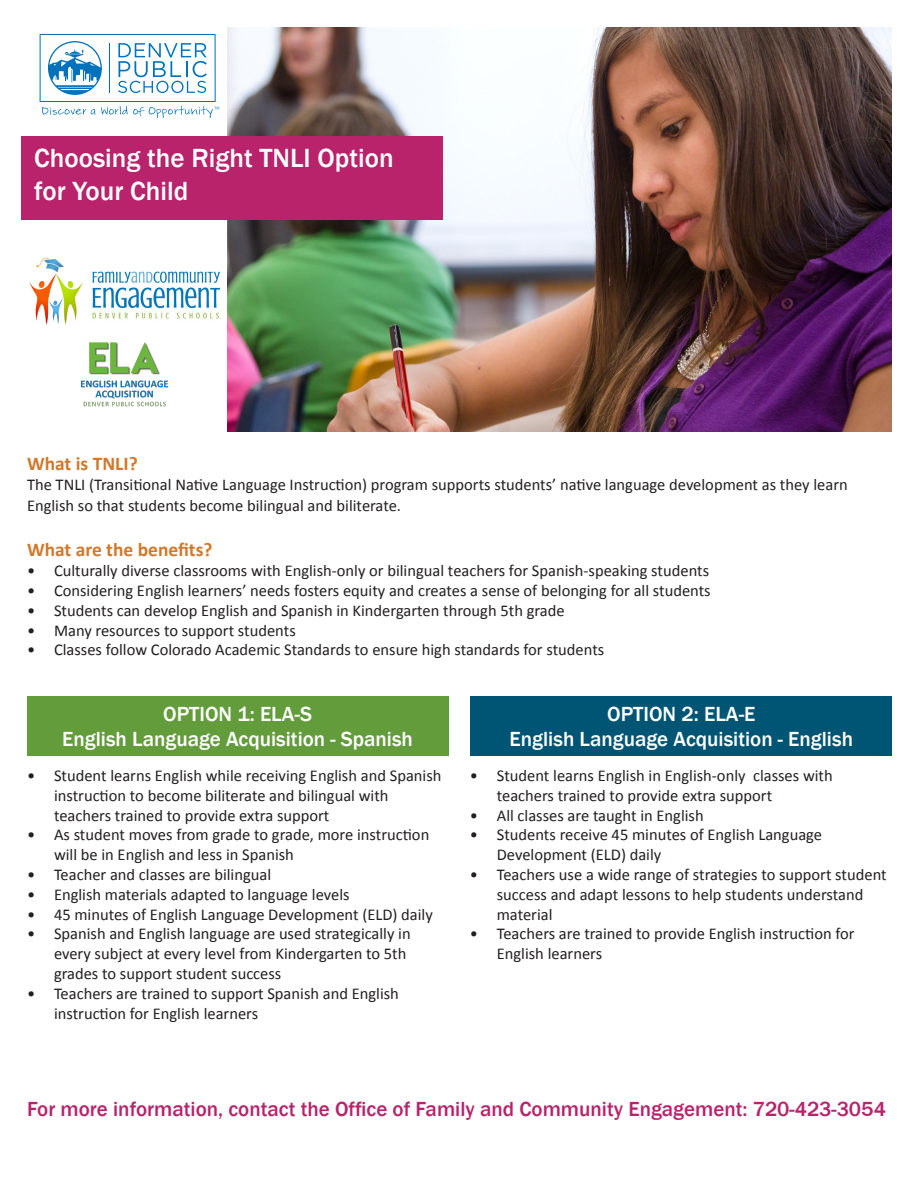
<style>
.page{position:relative;width:918px;height:1188px;background:#fff}
.page>*{position:absolute;margin:0;border:0;box-sizing:border-box;transform-origin:0 0}
.t1{font:500 27px/32.4px "Franklin Gothic";color:#fff}
.t2{font:500 21px "Franklin Gothic";color:#fff}
.t3{font:500 21px "Franklin Gothic";color:#b8236b}
.t4{font:700 19.5px "Calibri";color:#d2782a}
.t5{font:16.5px/19.8px "Calibri";color:#231f20}
</style>
<div class="page">
<img style="left:228px;top:27px;width:664px;height:405px">
<svg style="left:40px;top:34px;width:179px;height:84px"></svg>
<div style="left:22px;top:137px;width:421px;height:83px;background:#b8236b"></div>
<div style="left:27px;top:697px;width:421px;height:59px;background:#639c3b"></div>
<div style="left:471px;top:697px;width:421px;height:59px;background:#005575"></div>
<img style="left:29px;top:257px;width:192px;height:68px">
<img style="left:81px;top:342px;width:87px;height:65px">
<p class="t1" style="left:34px;top:142px;width:361px">Choosing the Right TNLI Option for Your Child</p>
<p class="t4" style="left:27px;top:451px;width:112px">What is TNLI?</p>
<p class="t5" style="left:27px;top:474px;width:822px;line-height:21.6px">The TNLI (Transitional Native Language Instruction) program supports students’ native language development as they learn<br>English so that students become bilingual and biliterate.</p>
<p class="t4" style="left:27px;top:537px;width:187px">What are the benefits?</p>
<p class="t5" style="left:27px;top:561px;width:684px">• Culturally diverse classrooms with English-only or bilingual teachers for Spanish-speaking students</p>
<p class="t5" style="left:27px;top:581px;width:685px">• Considering English learners’ needs fosters equity and creates a sense of belonging for all students</p>
<p class="t5" style="left:27px;top:601px;width:539px">• Students can develop English and Spanish in Kindergarten through 5th grade</p>
<p class="t5" style="left:27px;top:620px;width:270px">• Many resources to support students</p>
<p class="t5" style="left:27px;top:640px;width:579px">• Classes follow Colorado Academic Standards to ensure high standards for students</p>
<p class="t2" style="left:163px;top:701px;width:150px">OPTION 1: ELA-S</p>
<p class="t2" style="left:62px;top:726px;width:352px">English Language Acquisition - Spanish</p>
<p class="t5" style="left:54px;top:766px;width:389px;text-indent:-27px">• Student learns English while receiving English and Spanish instruction to become biliterate and bilingual with teachers trained to provide extra support</p>
<p class="t5" style="left:54px;top:825px;width:377px;text-indent:-27px">• As student moves from grade to grade, more instruction will be in English and less in Spanish</p>
<p class="t5" style="left:27px;top:865px;width:246px">• Teacher and classes are bilingual</p>
<p class="t5" style="left:27px;top:884px;width:324px">• English materials adapted to language levels</p>
<p class="t5" style="left:27px;top:904px;width:407px">• 45 minutes of English Language Development (ELD) daily</p>
<p class="t5" style="left:54px;top:924px;width:358px;text-indent:-27px">• Spanish and English language are used strategically in every subject at every level from Kindergarten to 5th grades to support student success</p>
<p class="t5" style="left:54px;top:983px;width:346px;text-indent:-27px">• Teachers are trained to support Spanish and English instruction for English learners</p>
<p class="t2" style="left:607px;top:701px;width:150px">OPTION 2: ELA-E</p>
<p class="t2" style="left:510px;top:726px;width:345px">English Language Acquisition - English</p>
<p class="t5" style="left:497px;top:766px;width:337px;text-indent:-27px">• Student learns English in English-only classes with teachers trained to provide extra support</p>
<p class="t5" style="left:470px;top:805px;width:235px">• All classes are taught in English</p>
<p class="t5" style="left:497px;top:825px;width:327px;text-indent:-27px">• Students receive 45 minutes of English Language<br>Development (ELD) daily</p>
<p class="t5" style="left:497px;top:865px;width:391px;text-indent:-27px">• Teachers use a wide range of strategies to support student success and adapt lessons to help students understand material</p>
<p class="t5" style="left:497px;top:924px;width:359px;text-indent:-27px">• Teachers are trained to provide English instruction for<br>English learners</p>
<p class="t3" style="left:27px;top:1096px;width:861px">For more information, contact the Office of Family and Community Engagement: 720-423-3054</p>
</div>
